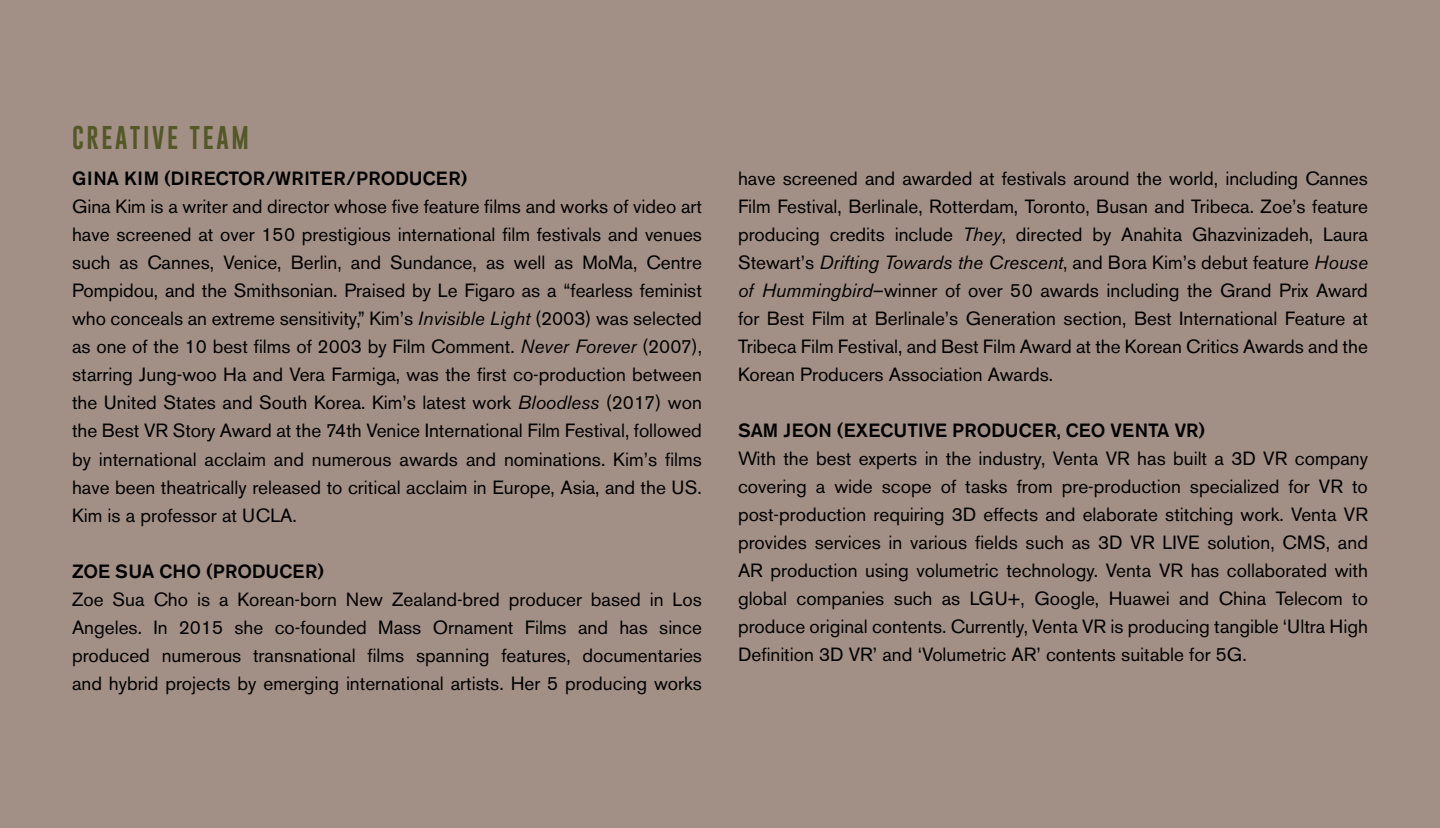
<style>
.page{position:relative;width:1440px;height:828px;background:#a29086}
.page>*{position:absolute;margin:0;border:0;box-sizing:border-box;transform-origin:0 0}
.t1{font:24px "Gobold";letter-spacing:.11em;color:#545727}
.t2{font:19px/28px "Akzidenz Grotesk BE";color:#000;text-align:justify}
.t3{font:500 19px "Akzidenz Grotesk BE";color:#000}
.s1{font-style:italic}
</style>
<div class="page">
<p class="t1" style="left:72px;top:122px;width:178px">CREATIVE TEAM</p>
<p class="t3" style="left:72px;top:167px;width:397px">GINA KIM (DIRECTOR/WRITER/PRODUCER)</p>
<p class="t2" style="left:72px;top:193px;width:632px">Gina Kim is a writer and director whose five feature films and works of video art have screened at over 150 prestigious international film festivals and venues such as Cannes, Venice, Berlin, and Sundance, as well as MoMa, Centre Pompidou, and the Smithsonian. Praised by Le Figaro as a “fearless feminist who conceals an extreme sensitivity,” Kim’s <span class="s1">Invisible Light</span> (2003) was selected as one of the 10 best films of 2003 by Film Comment. <span class="s1">Never Forever</span> (2007), starring Jung-woo Ha and Vera Farmiga, was the first co-production between the United States and South Korea. Kim’s latest work <span class="s1">Bloodless</span> (2017) won the Best VR Story Award at the 74th Venice International Film Festival, followed by international acclaim and numerous awards and nominations. Kim’s films have been theatrically released to critical acclaim in Europe, Asia, and the US.<br>Kim is a professor at UCLA.</p>
<p class="t3" style="left:72px;top:559px;width:254px">ZOE SUA CHO (PRODUCER)</p>
<p class="t2" style="left:72px;top:585px;width:632px">Zoe Sua Cho is a Korean-born New Zealand-bred producer based in Los Angeles. In 2015 she co-founded Mass Ornament Films and has since produced numerous transnational films spanning features, documentaries and hybrid projects by emerging international artists. Her 5 producing works</p>
<p class="t2" style="left:738px;top:164px;width:632px">have screened and awarded at festivals around the world, including Cannes Film Festival, Berlinale, Rotterdam, Toronto, Busan and Tribeca. Zoe’s feature producing credits include <span class="s1">They</span>, directed by Anahita Ghazvinizadeh, Laura Stewart’s <span class="s1">Drifting Towards the Crescent</span>, and Bora Kim’s debut feature <span class="s1">House of Hummingbird</span>–winner of over 50 awards including the Grand Prix Award for Best Film at Berlinale’s Generation section, Best International Feature at Tribeca Film Festival, and Best Film Award at the Korean Critics Awards and the Korean Producers Association Awards.</p>
<p class="t3" style="left:738px;top:418px;width:469px">SAM JEON (EXECUTIVE PRODUCER, CEO VENTA VR)</p>
<p class="t2" style="left:738px;top:444px;width:632px">With the best experts in the industry, Venta VR has built a 3D VR company covering a wide scope of tasks from pre-production specialized for VR to post-production requiring 3D effects and elaborate stitching work. Venta VR provides services in various fields such as 3D VR LIVE solution, CMS, and AR production using volumetric technology. Venta VR has collaborated with global companies such as LGU+, Google, Huawei and China Telecom to produce original contents. Currently, Venta VR is producing tangible ‘Ultra High Definition 3D VR’ and ‘Volumetric AR’ contents suitable for 5G.</p>
</div>
